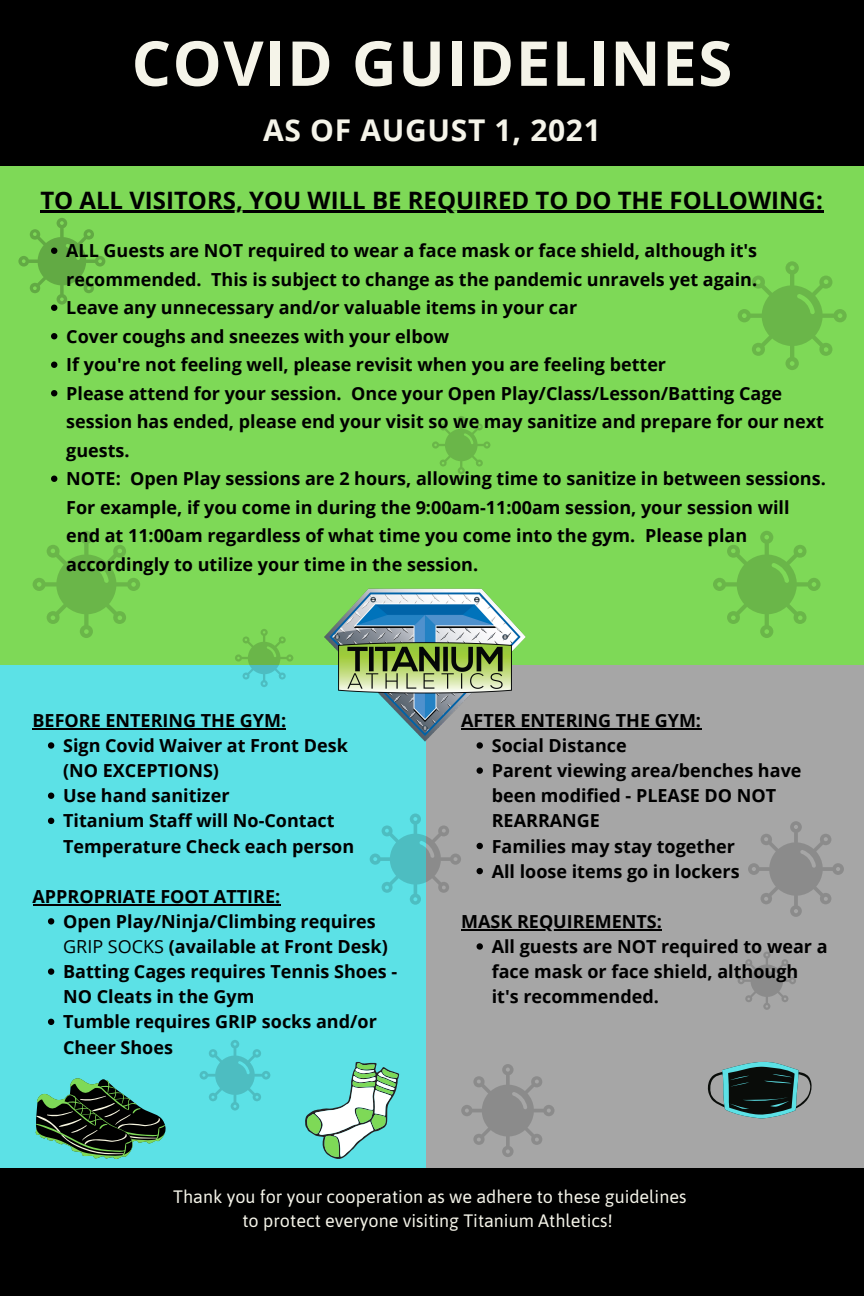
<style>
.page{position:relative;width:864px;height:1296px;background:#000}
.page>*{position:absolute;margin:0;border:0;box-sizing:border-box;transform-origin:0 0}
.t1{font:700 62px "Open Sans";letter-spacing:.025em;color:#f5f4e9}
.t2{font:700 30px "Open Sans";letter-spacing:.025em;color:#f5f4e9}
.t3{font:700 24px "Open Sans";color:#000}
.t4{font:700 18px/25.1px "Open Sans";color:#000}
.t5{font:18px "Asap";color:#f5f4e9}
.s1{font-weight:400}
</style>
<div class="page">
<div style="left:425px;top:166px;width:439px;height:500px;background:#7ed957"></div>
<div style="left:425px;top:666px;width:439px;height:502px;background:#a6a6a6"></div>
<div style="left:0;top:166px;width:425px;height:500px;background:#7ed957"></div>
<div style="left:0;top:666px;width:425px;height:502px;background:#5ce1e6"></div>
<svg style="left:477px;top:843px;width:6px;height:6px"></svg>
<svg style="left:477px;top:868px;width:6px;height:6px"></svg>
<svg style="left:477px;top:943px;width:6px;height:7px"></svg>
<hr style="left:461px;top:728px;width:240px;height:2px;background:#000">
<hr style="left:461px;top:929px;width:201px;height:2px;background:#000">
<svg style="left:707px;top:1062px;width:105px;height:56px"></svg>
<svg style="left:305px;top:1062px;width:94px;height:97px"></svg>
<img style="left:318px;top:588px;width:213px;height:184px">
<svg style="left:48px;top:742px;width:6px;height:7px"></svg>
<svg style="left:48px;top:793px;width:6px;height:6px"></svg>
<svg style="left:48px;top:818px;width:6px;height:6px"></svg>
<svg style="left:48px;top:918px;width:6px;height:7px"></svg>
<svg style="left:48px;top:968px;width:6px;height:7px"></svg>
<svg style="left:48px;top:1019px;width:6px;height:6px"></svg>
<hr style="left:33px;top:728px;width:253px;height:2px;background:#000">
<hr style="left:33px;top:904px;width:247px;height:1px;background:#000">
<svg style="left:51px;top:333px;width:6px;height:6px"></svg>
<svg style="left:51px;top:362px;width:6px;height:6px"></svg>
<svg style="left:51px;top:390px;width:6px;height:6px"></svg>
<svg style="left:51px;top:476px;width:6px;height:6px"></svg>
<hr style="left:40px;top:210px;width:784px;height:3px;background:#000">
<svg style="left:36px;top:1078px;width:130px;height:81px"></svg>
<svg style="left:235px;top:629px;width:58px;height:58px"></svg>
<svg style="left:738px;top:952px;width:58px;height:58px"></svg>
<svg style="left:461px;top:1064px;width:94px;height:93px"></svg>
<svg style="left:200px;top:1040px;width:70px;height:71px"></svg>
<svg style="left:738px;top:261px;width:109px;height:109px"></svg>
<svg style="left:432px;top:416px;width:58px;height:58px"></svg>
<svg style="left:33px;top:531px;width:107px;height:107px"></svg>
<svg style="left:18px;top:218px;width:87px;height:93px"></svg>
<svg style="left:713px;top:531px;width:108px;height:107px"></svg>
<svg style="left:370px;top:813px;width:91px;height:92px"></svg>
<svg style="left:748px;top:821px;width:96px;height:96px"></svg>
<p class="t1" style="left:132px;top:20px;width:602px">COVID GUIDELINES</p>
<p class="t2" style="left:263px;top:108px;width:339px">AS OF AUGUST 1, 2021</p>
<p class="t3" style="left:40px;top:183px;width:784px">TO ALL VISITORS, YOU WILL BE REQUIRED TO DO THE FOLLOWING:</p>
<p class="t4" style="left:66px;top:236px;width:693px;line-height:28.5px">ALL Guests are NOT required to wear a face mask or face shield, although it's recommended. This is subject to change as the pandemic unravels yet again.</p>
<p class="t4" style="left:66px;top:295px;width:512px">Leave any unnecessary and/or valuable items in your car</p>
<p class="t4" style="left:66px;top:323px;width:385px">Cover coughs and sneezes with your elbow</p>
<p class="t4" style="left:66px;top:352px;width:601px">If you're not feeling well, please revisit when you are feeling better</p>
<p class="t4" style="left:66px;top:379px;width:759px;line-height:28.5px">Please attend for your session. Once your Open Play/Class/Lesson/Batting Cage session has ended, please end your visit so we may sanitize and prepare for our next guests.</p>
<p class="t4" style="left:66px;top:464px;width:761px;line-height:28.5px">NOTE: Open Play sessions are 2 hours, allowing time to sanitize in between sessions.<br>For example, if you come in during the 9:00am-11:00am session, your session will end at 11:00am regardless of what time you come into the gym. Please plan accordingly to utilize your time in the session.</p>
<p class="t4" style="left:33px;top:707px;width:255px">BEFORE ENTERING THE GYM:</p>
<p class="t4" style="left:63px;top:758px;width:157px">(NO EXCEPTIONS)</p>
<p class="t4" style="left:63px;top:733px;width:286px">Sign Covid Waiver at Front Desk</p>
<p class="t4" style="left:63px;top:783px;width:168px">Use hand sanitizer</p>
<p class="t4" style="left:63px;top:808px;width:293px">Titanium Staff will No-Contact<br>Temperature Check each person</p>
<p class="t4" style="left:33px;top:883px;width:249px">APPROPRIATE FOOT ATTIRE:</p>
<p class="t4" style="left:63px;top:934px;width:326px"><span class="s1">GRIP SOCKS</span> (available at Front Desk)</p>
<p class="t4" style="left:63px;top:908px;width:314px">Open Play/Ninja/Climbing requires</p>
<p class="t4" style="left:63px;top:959px;width:335px">Batting Cages requires Tennis Shoes -<br>NO Cleats in the Gym</p>
<p class="t4" style="left:63px;top:1009px;width:315px">Tumble requires GRIP socks and/or<br>Cheer Shoes</p>
<p class="t4" style="left:461px;top:707px;width:241px">AFTER ENTERING THE GYM:</p>
<p class="t4" style="left:492px;top:733px;width:136px">Social Distance</p>
<p class="t4" style="left:492px;top:758px;width:311px">Parent viewing area/benches have been modified - PLEASE DO NOT<br>REARRANGE</p>
<p class="t4" style="left:492px;top:833px;width:245px">Families may stay together</p>
<p class="t4" style="left:492px;top:858px;width:249px">All loose items go in lockers</p>
<p class="t4" style="left:461px;top:908px;width:202px">MASK REQUIREMENTS:</p>
<p class="t4" style="left:492px;top:934px;width:337px">All guests are NOT required to wear a face mask or face shield, although it's recommended.</p>
<p class="t5" style="left:173px;top:1186px;width:515px">Thank you for your cooperation as we adhere to these guidelines</p>
<p class="t5" style="left:242px;top:1210px;width:372px">to protect everyone visiting Titanium Athletics!</p>
</div>
